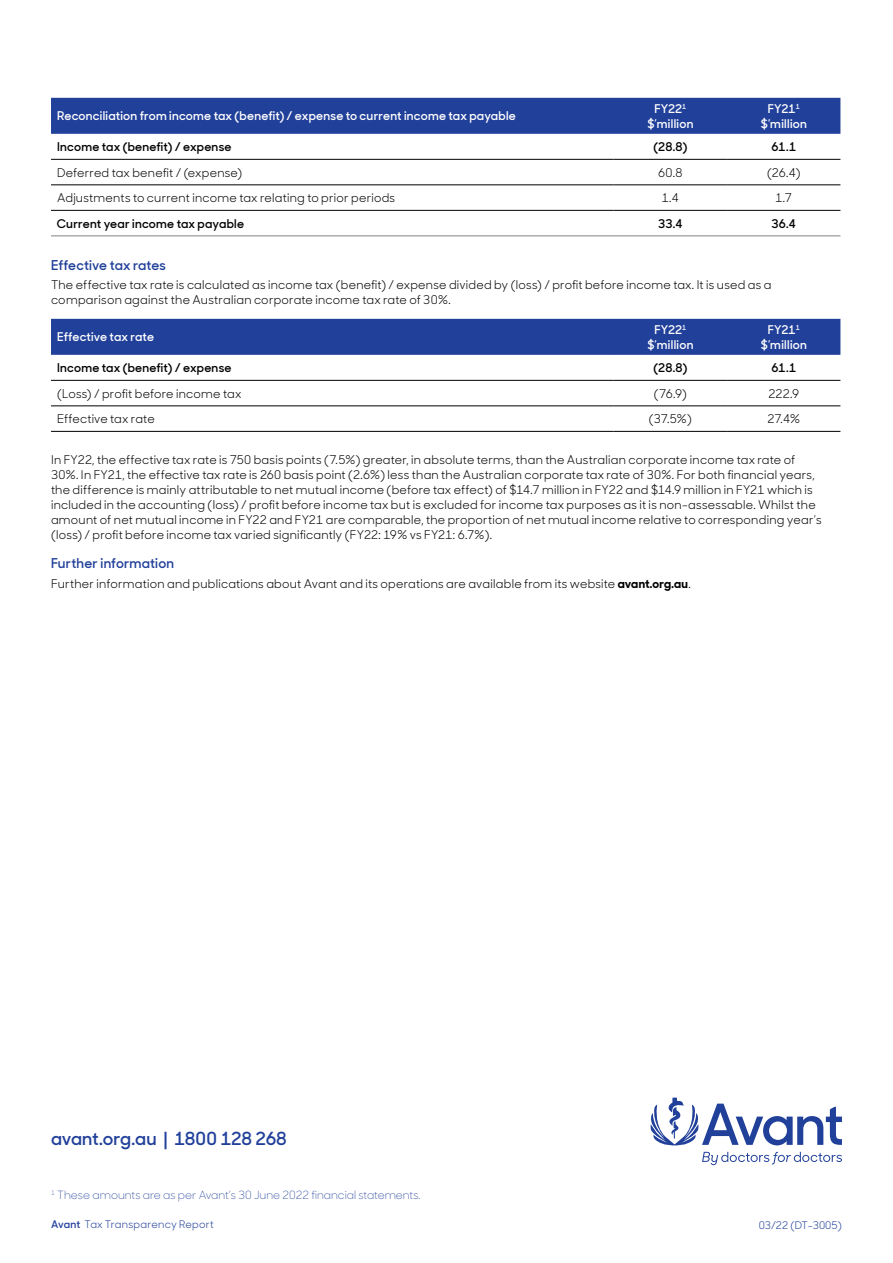
<style>
.page{position:relative;width:893px;height:1263px;background:#fff}
.page>*{position:absolute;margin:0;border:0;box-sizing:border-box;transform-origin:0 0}
.t1{font:600 18px "Sharp Sans Display No 1";letter-spacing:-.005em;color:#21409a}
.t2{font:600 13.5px "Sharp Sans Display No 1";letter-spacing:.01em;color:#21409a}
.t3{font:12px/15px "Sharp Sans Display No 1";letter-spacing:.02em;color:#000}
.t4{font:600 12px/15px "Sharp Sans Display No 1";letter-spacing:.02em;color:#fff;text-align:center}
.t5{font:600 12px "Sharp Sans Display No 1";letter-spacing:.02em;color:#000}
.t6{font:300 11.25px "Sharp Sans Display No 1";color:#21409a}
.t7{font:10.5px "Sharp Sans Display No 1";letter-spacing:.02em;color:#21409a}
.t8{font:10.5px "Sharp Sans Display No 1";color:#21409a}
.s1{font-weight:700}
.s2{font-weight:600}
</style>
<div class="page">
<svg style="left:650px;top:1097px;width:192px;height:49px"></svg>
<svg style="left:702px;top:1152px;width:140px;height:13px"></svg>
<div style="left:51px;top:98px;width:789px;height:36px;background:#21409a"></div>
<hr style="left:51px;top:159px;width:563px;height:1px;background:#000">
<hr style="left:614px;top:159px;width:113px;height:1px;background:#000">
<hr style="left:727px;top:159px;width:113px;height:1px;background:#000">
<hr style="left:51px;top:185px;width:563px;height:1px;background:#000">
<hr style="left:614px;top:185px;width:113px;height:1px;background:#000">
<hr style="left:727px;top:185px;width:113px;height:1px;background:#000">
<hr style="left:51px;top:210px;width:563px;height:1px;background:#000">
<hr style="left:614px;top:210px;width:113px;height:1px;background:#000">
<hr style="left:727px;top:210px;width:113px;height:1px;background:#000">
<hr style="left:51px;top:236px;width:563px;height:1px;background:#808285">
<hr style="left:614px;top:236px;width:113px;height:1px;background:#808285">
<hr style="left:727px;top:236px;width:113px;height:1px;background:#808285">
<div style="left:51px;top:319px;width:789px;height:36px;background:#21409a"></div>
<hr style="left:51px;top:380px;width:563px;height:1px;background:#000">
<hr style="left:614px;top:380px;width:113px;height:1px;background:#000">
<hr style="left:727px;top:380px;width:113px;height:1px;background:#000">
<hr style="left:51px;top:406px;width:563px;height:1px;background:#000">
<hr style="left:614px;top:406px;width:113px;height:1px;background:#000">
<hr style="left:727px;top:406px;width:113px;height:1px;background:#000">
<hr style="left:51px;top:431px;width:563px;height:1px;background:#000">
<hr style="left:614px;top:431px;width:113px;height:1px;background:#000">
<hr style="left:727px;top:431px;width:113px;height:1px;background:#000">
<p class="t4" style="left:57px;top:108px;width:460px">Reconciliation from income tax (benefit) / expense to current income tax payable</p>
<p class="t4" style="left:647px;top:100px;width:48px">FY22<sup>1 </sup>$’million</p>
<p class="t4" style="left:761px;top:100px;width:48px">FY21<sup>1 </sup>$’million</p>
<p class="t5" style="left:57px;top:137px;width:176px">Income tax (benefit) / expense</p>
<p class="t5" style="left:653px;top:137px;width:36px">(28.8)</p>
<p class="t5" style="left:771px;top:137px;width:26px">61.1</p>
<p class="t3" style="left:57px;top:164px;width:187px">Deferred tax benefit / (expense)</p>
<p class="t3" style="left:658px;top:164px;width:26px">60.8</p>
<p class="t3" style="left:767px;top:164px;width:35px">(26.4)</p>
<p class="t3" style="left:57px;top:189px;width:340px">Adjustments to current income tax relating to prior periods</p>
<p class="t3" style="left:662px;top:189px;width:18px">1.4</p>
<p class="t3" style="left:775px;top:189px;width:18px">1.7</p>
<p class="t5" style="left:57px;top:214px;width:189px">Current year income tax payable</p>
<p class="t5" style="left:658px;top:214px;width:26px">33.4</p>
<p class="t5" style="left:772px;top:214px;width:26px">36.4</p>
<p class="t2" style="left:51px;top:255px;width:116px">Effective tax rates</p>
<p class="t3" style="left:51px;top:277px;width:722px">The effective tax rate is calculated as income tax (benefit) / expense divided by (loss) / profit before income tax. It is used as a comparison against the Australian corporate income tax rate of 30%.</p>
<p class="t4" style="left:57px;top:329px;width:99px">Effective tax rate</p>
<p class="t4" style="left:647px;top:321px;width:48px">FY22<sup>1 </sup>$’million</p>
<p class="t4" style="left:761px;top:321px;width:48px">FY21<sup>1 </sup>$’million</p>
<p class="t5" style="left:57px;top:358px;width:176px">Income tax (benefit) / expense</p>
<p class="t5" style="left:653px;top:358px;width:36px">(28.8)</p>
<p class="t5" style="left:771px;top:358px;width:26px">61.1</p>
<p class="t3" style="left:57px;top:385px;width:186px">(Loss) / profit before income tax</p>
<p class="t3" style="left:654px;top:385px;width:34px">(76.9)</p>
<p class="t3" style="left:768px;top:385px;width:32px">222.9</p>
<p class="t3" style="left:57px;top:410px;width:99px">Effective tax rate</p>
<p class="t3" style="left:649px;top:410px;width:45px">(37.5%)</p>
<p class="t3" style="left:767px;top:410px;width:34px">27.4%</p>
<p class="t3" style="left:51px;top:451px;width:772px">In FY22, the effective tax rate is 750 basis points (7.5%) greater, in absolute terms, than the Australian corporate income tax rate of 30%. In FY21, the effective tax rate is 260 basis point (2.6%) less than the Australian corporate tax rate of 30%. For both financial years, the difference is mainly attributable to net mutual income (before tax effect) of $14.7 million in FY22 and $14.9 million in FY21 which is included in the accounting (loss) / profit before income tax but is excluded for income tax purposes as it is non-assessable. Whilst the amount of net mutual income in FY22 and FY21 are comparable, the proportion of net mutual income relative to corresponding year’s (loss) / profit before income tax varied significantly (FY22: 19% vs FY21: 6.7%).</p>
<p class="t2" style="left:51px;top:553px;width:125px">Further information</p>
<p class="t3" style="left:51px;top:575px;width:641px">Further information and publications about Avant and its operations are available from its website <span class="s1">avant.org.au</span>.</p>
<h1 class="t1" style="left:51px;top:1125px;width:237px">avant.org.au | 1800 128 268</h1>
<p class="t6" style="left:51px;top:1187px;width:371px"><sup>1</sup> These amounts are as per Avant’s 30 June 2022 financial statements.</p>
<p class="t7" style="left:51px;top:1216px;width:164px"><span class="s2">Avant</span> Tax Transparency Report</p>
<p class="t8" style="left:759px;top:1217px;width:85px">03/22 (DT-3005)</p>
</div>
